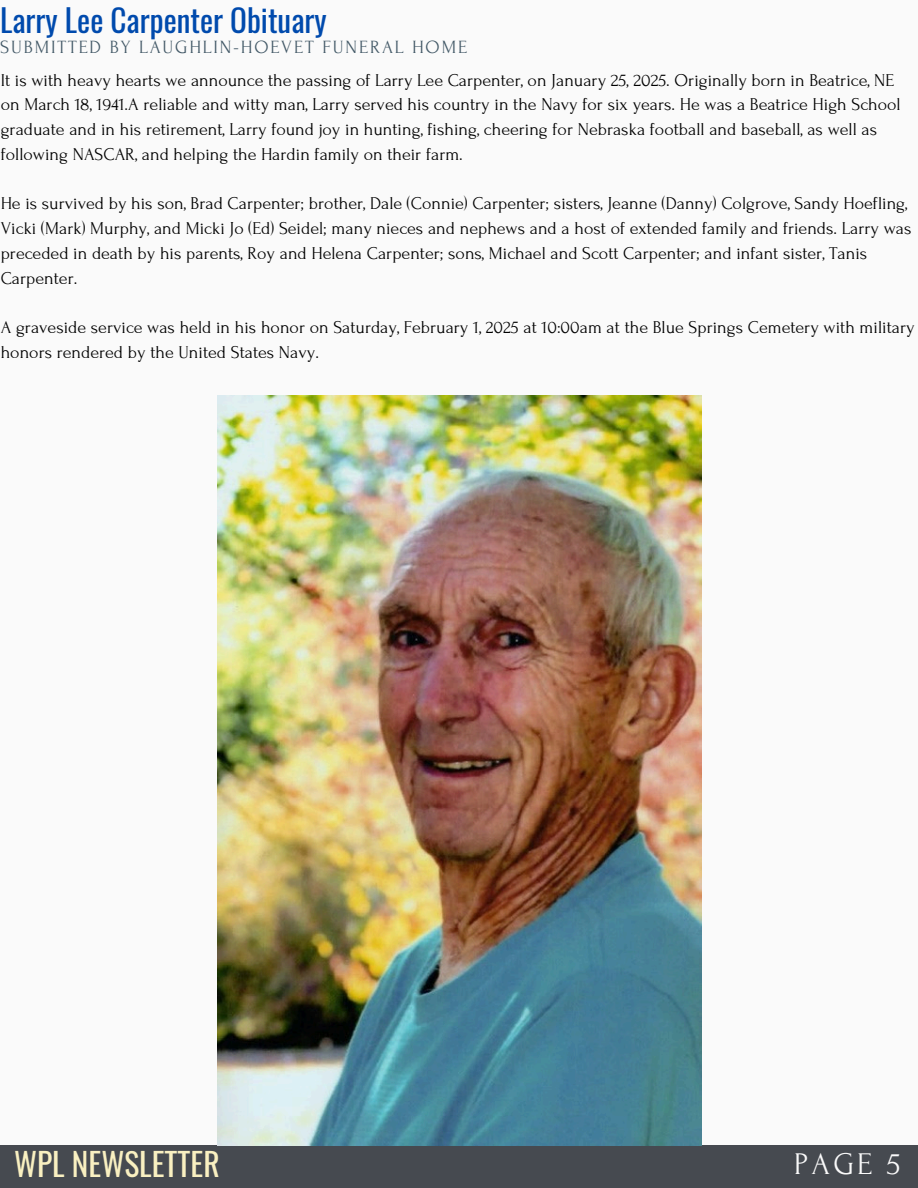
<style>
.page{position:relative;width:918px;height:1188px;background:#fafafa}
.page>*{position:absolute;margin:0;border:0;box-sizing:border-box;transform-origin:0 0}
.t1{font:31.5px "Oswald";color:#f9f0c1}
.t2{font:31.5px "Forum";color:#fafafa}
.t3{font:31.2px "Oswald";color:#004aad}
.t4{font:18.6px "Forum";letter-spacing:.1em;color:#435967}
.t5{font:18px/24.8px "Forum";color:#000}
</style>
<div class="page">
<div style="left:0;top:1146px;width:918px;height:42px;background:#464a50"></div>
<img style="left:218px;top:396px;width:483px;height:750px">
<h3 class="t3" style="left:0;top:-5px;width:328px">Larry Lee Carpenter Obituary</h3>
<h2 class="t4" style="left:0;top:37px;width:469px">SUBMITTED BY LAUGHLIN-HOEVET FUNERAL HOME</h2>
<p class="t5" style="left:1px;top:68px;width:902px">It is with heavy hearts we announce the passing of Larry Lee Carpenter, on January 25, 2025. Originally born in Beatrice, NE on March 18, 1941.A reliable and witty man, Larry served his country in the Navy for six years. He was a Beatrice High School graduate and in his retirement, Larry found joy in hunting, fishing, cheering for Nebraska football and baseball, as well as following NASCAR, and helping the Hardin family on their farm.</p>
<p class="t5" style="left:1px;top:192px;width:912px">He is survived by his son, Brad Carpenter; brother, Dale (Connie) Carpenter; sisters, Jeanne (Danny) Colgrove, Sandy Hoefling, Vicki (Mark) Murphy, and Micki Jo (Ed) Seidel; many nieces and nephews and a host of extended family and friends. Larry was preceded in death by his parents, Roy and Helena Carpenter; sons, Michael and Scott Carpenter; and infant sister, Tanis Carpenter.</p>
<p class="t5" style="left:1px;top:315px;width:915px">A graveside service was held in his honor on Saturday, February 1, 2025 at 10:00am at the Blue Springs Cemetery with military honors rendered by the United States Navy.</p>
<p class="t1" style="left:14px;top:1140px;width:207px">WPL NEWSLETTER</p>
<p class="t2" style="left:794px;top:1147px;width:108px">PAGE 5</p>
</div>
